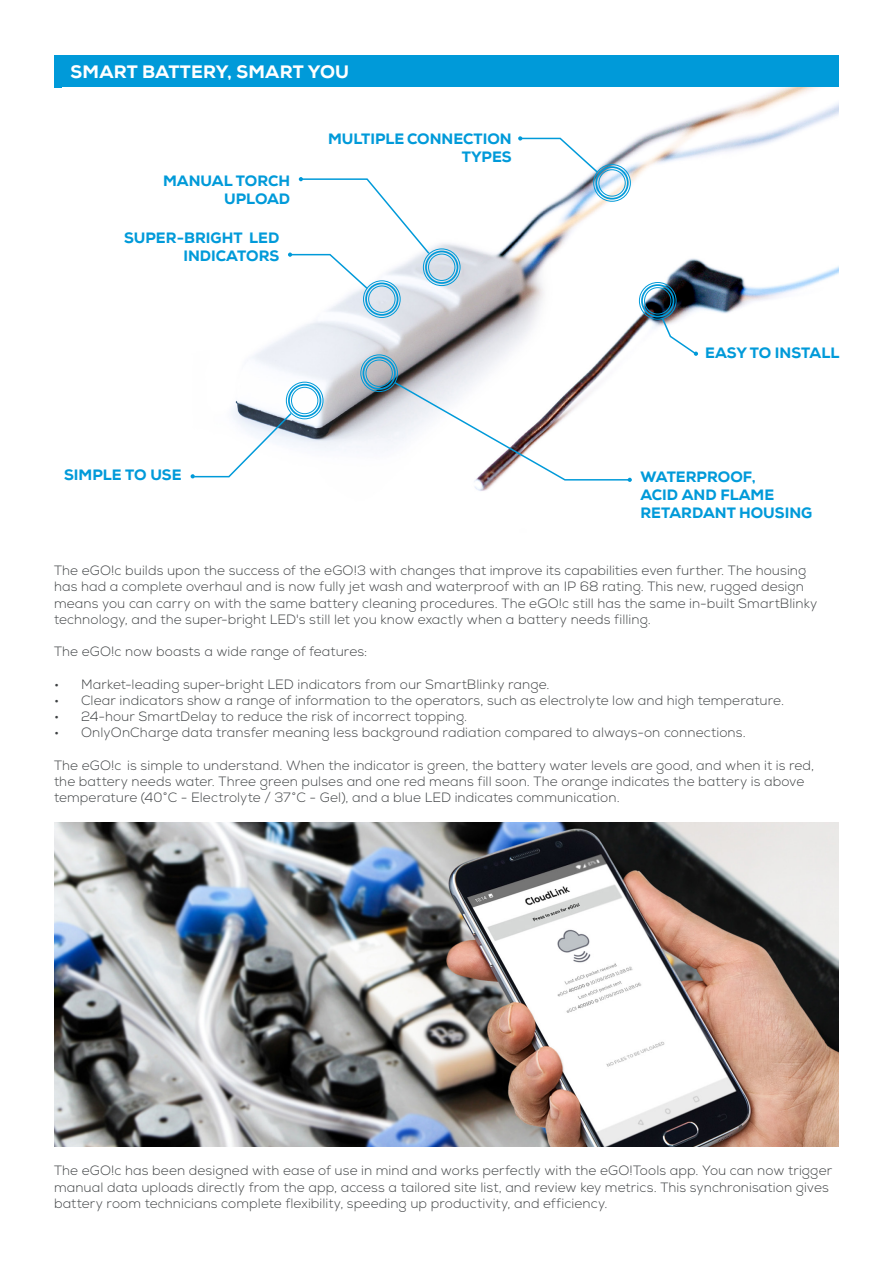
<style>
.page{position:relative;width:893px;height:1263px;background:#fff}
.page>*{position:absolute;margin:0;border:0;box-sizing:border-box;transform-origin:0 0}
.t1{font:800 18px "Nexa";letter-spacing:.015em;color:#fff}
.Paragraph_Style_1{font:800 15px/18px "Nexa";color:#009ad9;text-align:right}
.Body_Thin_Grey{font:300 13.5px/16.2px "Nexa";letter-spacing:.01em;color:#3e4143}
</style>
<div class="page">
<div style="left:54px;top:55px;width:785px;height:33px;background:#009ad9"></div>
<img style="left:190px;top:88px;width:649px;height:403px">
<div style="left:286px;top:382px;width:37px;height:37px;border:1px solid #009ad9;border-radius:50%"></div>
<div style="left:288px;top:384px;width:33px;height:33px;border:2px solid #009ad9;border-radius:50%"></div>
<div style="left:291px;top:387px;width:27px;height:27px;border:1px solid #009ad9;border-radius:50%"></div>
<svg style="left:191px;top:411px;width:102px;height:67px"></svg>
<div style="left:639px;top:282px;width:37px;height:38px;border:1px solid #009ad9;border-radius:50%"></div>
<div style="left:641px;top:284px;width:33px;height:33px;border:2px solid #009ad9;border-radius:50%"></div>
<div style="left:644px;top:287px;width:27px;height:27px;border:1px solid #009ad9;border-radius:50%"></div>
<svg style="left:660px;top:316px;width:38px;height:40px"></svg>
<div style="left:593px;top:164px;width:38px;height:38px;border:1px solid #009ad9;border-radius:50%"></div>
<div style="left:595px;top:166px;width:34px;height:34px;border:2px solid #009ad9;border-radius:50%"></div>
<div style="left:598px;top:169px;width:28px;height:28px;border:1px solid #009ad9;border-radius:50%"></div>
<div style="left:363px;top:280px;width:38px;height:38px;border:1px solid #009ad9;border-radius:50%"></div>
<div style="left:365px;top:282px;width:33px;height:34px;border:2px solid #009ad9;border-radius:50%"></div>
<div style="left:368px;top:285px;width:27px;height:28px;border:1px solid #009ad9;border-radius:50%"></div>
<div style="left:360px;top:354px;width:38px;height:38px;border:1px solid #009ad9;border-radius:50%"></div>
<div style="left:362px;top:357px;width:34px;height:33px;border:2px solid #009ad9;border-radius:50%"></div>
<div style="left:365px;top:360px;width:28px;height:27px;border:1px solid #009ad9;border-radius:50%"></div>
<div style="left:423px;top:248px;width:37px;height:38px;border:1px solid #009ad9;border-radius:50%"></div>
<div style="left:425px;top:251px;width:33px;height:33px;border:2px solid #009ad9;border-radius:50%"></div>
<div style="left:428px;top:254px;width:27px;height:27px;border:1px solid #009ad9;border-radius:50%"></div>
<svg style="left:518px;top:136px;width:82px;height:38px"></svg>
<img style="left:54px;top:822px;width:784px;height:324px">
<svg style="left:288px;top:177px;width:143px;height:114px"></svg>
<svg style="left:393px;top:381px;width:239px;height:101px"></svg>
<p class="t1" style="left:70px;top:60px;width:280px">SMART BATTERY, SMART YOU</p>
<p class="Paragraph_Style_1" style="left:163px;top:172px;width:129px">MANUAL TORCH<br>UPLOAD</p>
<p class="Paragraph_Style_1" style="left:124px;top:229px;width:157px">SUPER-BRIGHT LED<br>INDICATORS</p>
<p class="Paragraph_Style_1" style="left:328px;top:130px;width:185px">MULTIPLE CONNECTION</p>
<p class="Paragraph_Style_1" style="left:462px;top:148px;width:51px">TYPES</p>
<p class="Paragraph_Style_1" style="left:64px;top:466px;width:119px">SIMPLE TO USE</p>
<p class="Paragraph_Style_1" style="left:705px;top:344px;width:136px">EASY TO INSTALL</p>
<p class="Paragraph_Style_1" style="left:640px;top:467px;width:173px;text-align:left">WATERPROOF,<br>ACID AND FLAME<br>RETARDANT HOUSING</p>
<p class="Body_Thin_Grey" style="left:54px;top:563px;width:765px">The eGO!c builds upon the success of the eGO!3 with changes that improve its capabilities even further. The housing has had a complete overhaul and is now fully jet wash and waterproof with an IP 68 rating. This new, rugged design means you can carry on with the same battery cleaning procedures. The eGO!c still has the same in-built SmartBlinky technology, and the super-bright LED's still let you know exactly when a battery needs filling.</p>
<p class="Body_Thin_Grey" style="left:54px;top:644px;width:315px">The eGO!c now boasts a wide range of features:</p>
<p class="Body_Thin_Grey" style="left:54px;top:676px;width:497px">• Market-leading super-bright LED indicators from our SmartBlinky range.</p>
<p class="Body_Thin_Grey" style="left:54px;top:692px;width:731px">• Clear indicators show a range of information to the operators, such as electrolyte low and high temperature.</p>
<p class="Body_Thin_Grey" style="left:54px;top:709px;width:415px">• 24-hour SmartDelay to reduce the risk of incorrect topping.</p>
<p class="Body_Thin_Grey" style="left:54px;top:725px;width:693px">• OnlyOnCharge data transfer meaning less background radiation compared to always-on connections.</p>
<p class="Body_Thin_Grey" style="left:54px;top:757px;width:762px">The eGO!c is simple to understand. When the indicator is green, the battery water levels are good, and when it is red, the battery needs water. Three green pulses and one red means fill soon. The orange indicates the battery is above temperature (40˚C - Electrolyte / 37˚C - Gel), and a blue LED indicates communication.</p>
<p class="Body_Thin_Grey" style="left:54px;top:1163px;width:780px">The eGO!c has been designed with ease of use in mind and works perfectly with the eGO!Tools app. You can now trigger manual data uploads directly from the app, access a tailored site list, and review key metrics. This synchronisation gives battery room technicians complete flexibility, speeding up productivity, and efficiency.</p>
</div>
